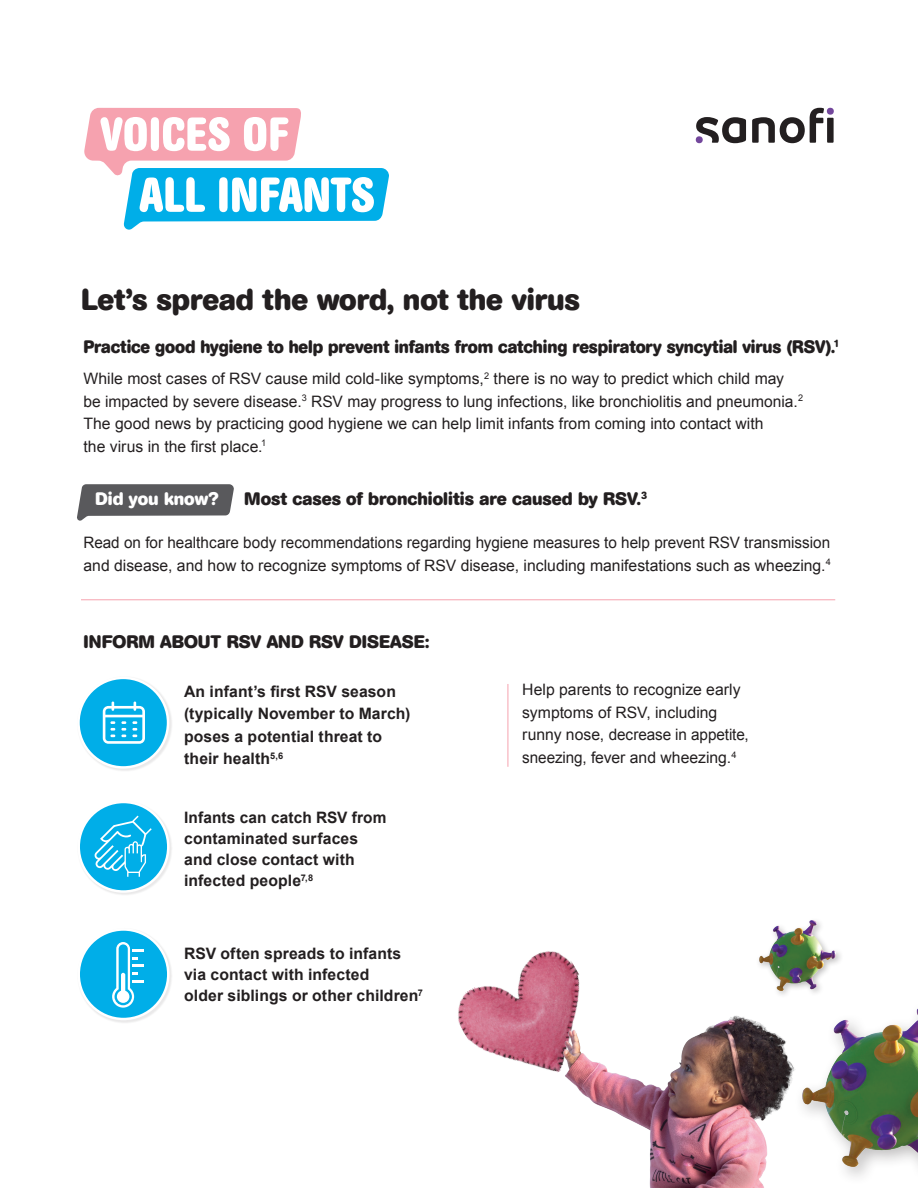
<style>
.page{position:relative;width:918px;height:1188px;background:#fff}
.page>*{position:absolute;margin:0;border:0;box-sizing:border-box;transform-origin:0 0}
.t1{font:700 30px "AG Book Rounded";letter-spacing:-.005em;color:#231f20}
.t2{font:700 18px "AG Book Rounded";letter-spacing:-.005em;color:#231f20;scale:.96 1}
.t3{font:700 18px "AG Book Rounded";letter-spacing:-.005em;color:#231f20}
.t4{font:700 18px "AG Book Rounded";color:#fff}
.t5{font:15.75px/22.5px "Arial";color:#231f20}
.t6{font:700 15.75px/21px "Arial";letter-spacing:.005em;color:#231f20}
</style>
<div class="page">
<svg style="left:84px;top:108px;width:305px;height:122px"></svg>
<svg style="left:696px;top:117px;width:50px;height:26px"></svg>
<div style="left:827px;top:118px;width:7px;height:25px;background:#231f20"></div>
<svg style="left:752px;top:108px;width:72px;height:35px"></svg>
<div style="left:696px;top:136px;width:7px;height:7px;background:#73479c;border-radius:50%"></div>
<div style="left:827px;top:108px;width:7px;height:7px;background:#73479c;border-radius:50%"></div>
<svg style="left:77px;top:484px;width:157px;height:37px"></svg>
<hr style="left:81px;top:599px;width:754px;height:1px;background:#f6a2af">
<img style="left:88px;top:680px;width:84px;height:91px">
<svg style="left:77px;top:677px;width:92px;height:92px"></svg>
<div style="left:80px;top:679px;width:87px;height:87px;background:#00aee8;border-radius:50%"></div>
<svg style="left:103px;top:702px;width:42px;height:42px"></svg>
<img style="left:86px;top:814px;width:86px;height:81px">
<svg style="left:78px;top:801px;width:91px;height:92px"></svg>
<div style="left:80px;top:803px;width:87px;height:87px;background:#00aee8;border-radius:50%"></div>
<svg style="left:94px;top:816px;width:58px;height:61px"></svg>
<img style="left:84px;top:936px;width:88px;height:87px">
<svg style="left:78px;top:928px;width:91px;height:92px"></svg>
<div style="left:80px;top:931px;width:87px;height:87px;background:#00aee8;border-radius:50%"></div>
<svg style="left:112px;top:942px;width:32px;height:66px"></svg>
<img style="left:759px;top:921px;width:77px;height:70px">
<img style="left:802px;top:1008px;width:116px;height:159px">
<img style="left:458px;top:951px;width:122px;height:110px">
<img style="left:515px;top:1016px;width:280px;height:172px">
<hr style="left:508px;top:684px;width:1px;height:83px;background:#f6a2af">
<h1 class="t1" style="left:81px;top:283px;width:501px">Let’s spread the word, not the virus</h1>
<h2 class="t2" style="left:83px;top:336px;width:789px">Practice good hygiene to help prevent infants from catching respiratory syncytial virus (RSV).<sup>1</sup></h2>
<p class="t5" style="left:83px;top:367px;width:721px">While most cases of RSV cause mild cold-like symptoms,<sup>2</sup> there is no way to predict which child may be impacted by severe disease.<sup>3</sup> RSV may progress to lung infections, like bronchiolitis and pneumonia.<sup>2<br></sup>The good news by practicing good hygiene we can help limit infants from coming into contact with<br>the virus in the first place.<sup>1</sup></p>
<p class="t4" style="left:95px;top:488px;width:125px">Did you know?</p>
<p class="t3" style="left:244px;top:488px;width:405px">Most cases of bronchiolitis are caused by RSV.<sup>3</sup></p>
<p class="t5" style="left:83px;top:532px;width:749px">Read on for healthcare body recommendations regarding hygiene measures to help prevent RSV transmission and disease, and how to recognize symptoms of RSV disease, including manifestations such as wheezing.<sup>4</sup></p>
<h2 class="t3" style="left:83px;top:631px;width:348px">INFORM ABOUT RSV AND RSV DISEASE:</h2>
<p class="t6" style="left:184px;top:680px;width:228px;line-height:22.5px">An infant’s first RSV season (typically November to March) poses a potential threat to their health<sup>5,6</sup></p>
<p class="t6" style="left:184px;top:807px;width:204px">Infants can catch RSV from contaminated surfaces and close contact with infected people<sup>7,8</sup></p>
<p class="t6" style="left:184px;top:943px;width:240px">RSV often spreads to infants via contact with infected<br>older siblings or other children<sup>7</sup></p>
<p class="t5" style="left:522px;top:679px;width:228px">Help parents to recognize early symptoms of RSV, including runny nose, decrease in appetite, sneezing, fever and wheezing.<sup>4</sup></p>
</div>
